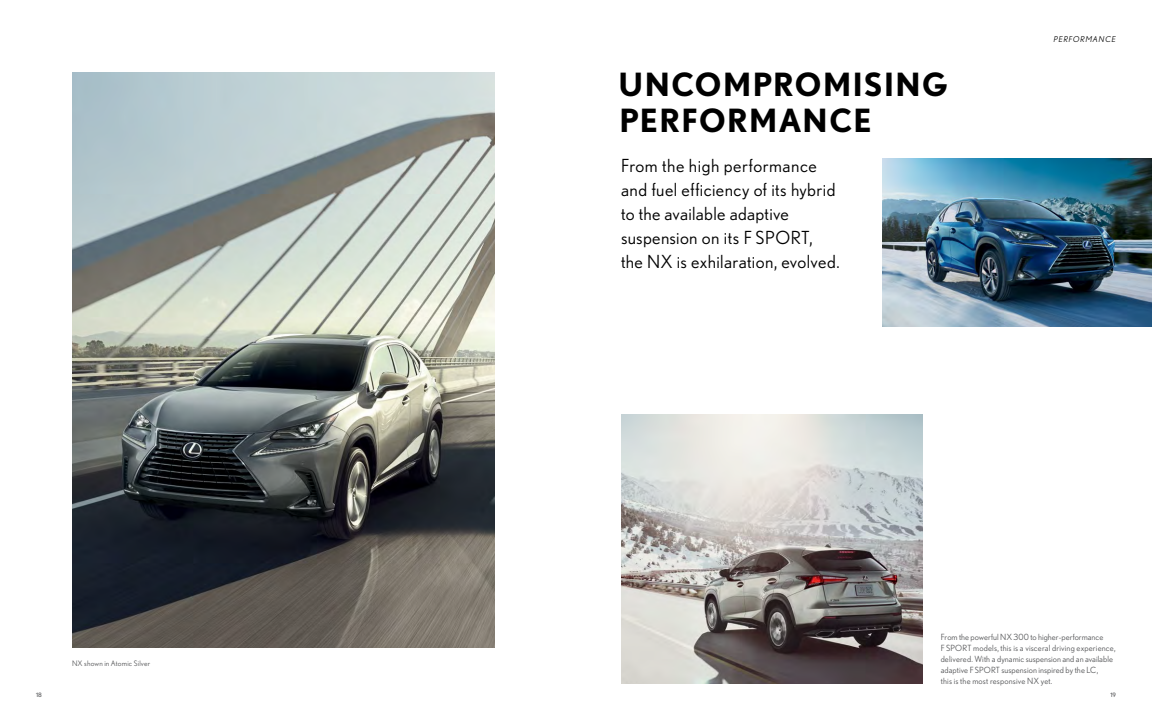
<style>
.page{position:relative;width:1152px;height:720px;background:#fff}
.page>*{position:absolute;margin:0;border:0;box-sizing:border-box;transform-origin:0 0}
.Large_Headline{font:700 32px "Nobel";letter-spacing:.04em;color:#000}
.t1{font:18px/24px "Nobel";letter-spacing:.02em;color:#000}
.Body_Copy_80K{font:8.5px/11px "Nobel";letter-spacing:.01em;color:#58595b}
.Section_Head{font:italic 8px "Nobel";letter-spacing:.1em;color:#000}
.Cutline{font:7.5px "Nobel";letter-spacing:.02em;color:#58595b}
.t2{font:6px "Nobel";color:#58595b}
</style>
<div class="page">
<img style="left:621px;top:414px;width:301px;height:270px">
<img style="left:72px;top:72px;width:423px;height:576px">
<img style="left:882px;top:159px;width:270px;height:168px">
<p class="Cutline" style="left:72px;top:659px;width:80px">NX shown in Atomic Silver</p>
<p class="Large_Headline" style="left:619px;top:65px;width:331px">UNCOMPROMISING</p>
<p class="Large_Headline" style="left:619px;top:101px;width:254px">PERFORMANCE</p>
<p class="t1" style="left:621px;top:153px;width:220px">From the high performance and fuel efficiency of its hybrid to the available adaptive suspension on its F SPORT,<br>the NX is exhilaration, evolved.</p>
<p class="Section_Head" style="left:1054px;top:34px;width:64px">PERFORMANCE</p>
<p class="Body_Copy_80K" style="left:941px;top:631px;width:176px">From the powerful NX 300 to higher-performance<br>F SPORT models, this is a visceral driving experience, delivered. With a dynamic suspension and an available adaptive F SPORT suspension inspired by the LC,<br>this is the most responsive NX yet.</p>
<p class="t2" style="left:36px;top:692px;width:7px">18</p>
<p class="t2" style="left:1110px;top:692px;width:7px">19</p>
</div>
